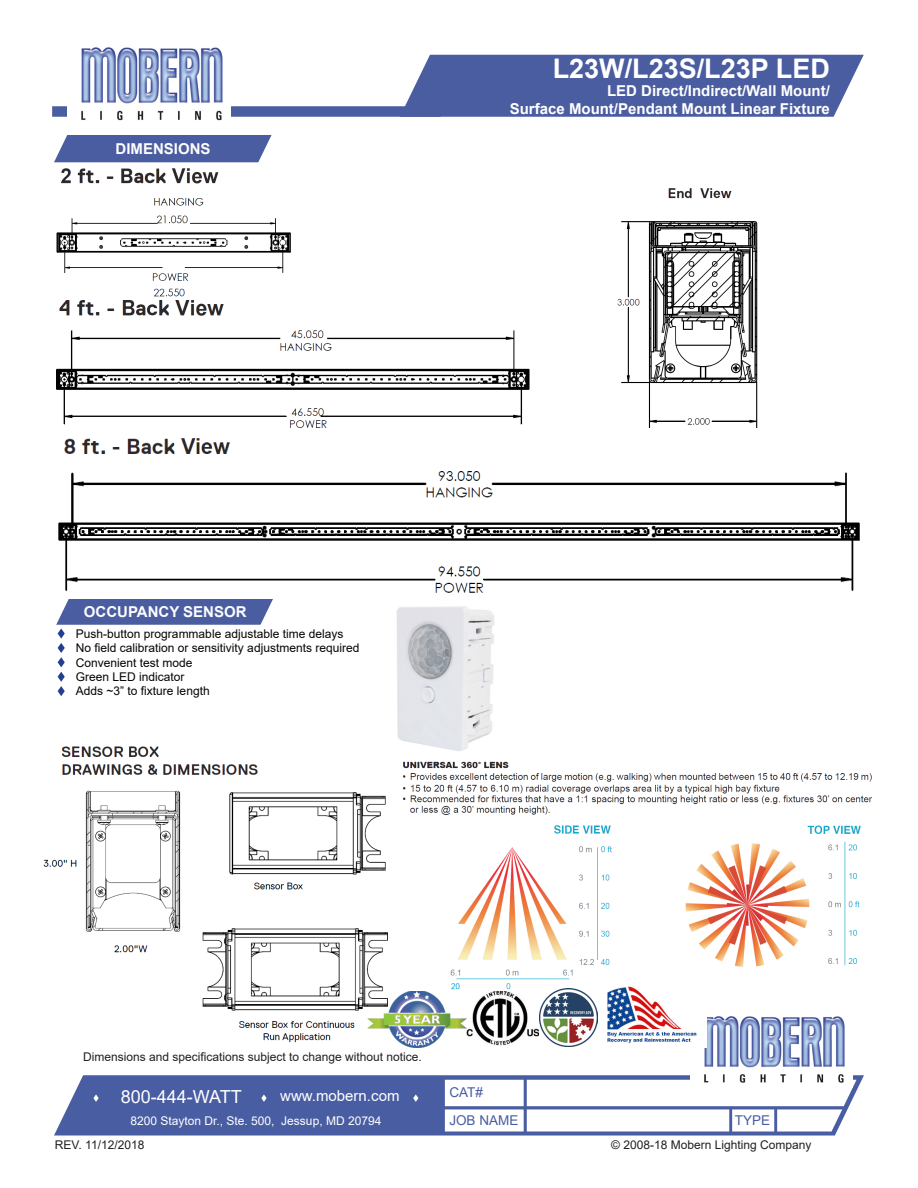
<style>
.page{position:relative;width:918px;height:1188px;background:#fff}
.page>*{position:absolute;margin:0;border:0;box-sizing:border-box;transform-origin:0 0}
.t1{font:700 27px "Arial";color:#fff}
.t2{font:18px "Arial";color:#fff}
.t3{font:700 15px/18px "Arial";color:#fff;text-align:right}
.t4{font:700 15px "Arial";color:#fdfdfd}
.t5{font:15px "Arial";color:#fff}
.t6{font:13.5px "Arial";color:#495da2}
.t7{font:12px "Arial";color:#040503}
.t8{font:12px "Arial";color:#231f20}
.t9{font:12px "Arial";color:#fff}
.s1{color:#253f8e}
</style>
<div class="page">
<img style="left:56px;top:168px;width:235px;height:129px">
<svg style="left:54px;top:1075px;width:810px;height:61px;fill:#495da2"></svg>
<img style="left:691px;top:1016px;width:162px;height:71px">
<svg style="left:93px;top:1094px;width:6px;height:8px"></svg>
<svg style="left:261px;top:1094px;width:6px;height:8px"></svg>
<svg style="left:413px;top:1094px;width:5px;height:8px"></svg>
<svg style="left:405px;top:54px;width:459px;height:63px;background:#5868a7"></svg>
<div style="left:52px;top:106px;width:389px;height:11px;background:#4b5da1"></div>
<img style="left:68px;top:47px;width:162px;height:74px">
<svg style="left:54px;top:135px;width:218px;height:28px;background:#5a6aa9"></svg>
<img style="left:617px;top:188px;width:141px;height:240px">
<img style="left:56px;top:300px;width:474px;height:128px">
<img style="left:43px;top:746px;width:345px;height:297px">
<svg style="left:56px;top:599px;width:217px;height:97px"></svg>
<img style="left:466px;top:991px;width:73px;height:55px">
<img style="left:368px;top:990px;width:98px;height:58px">
<img style="left:402px;top:761px;width:471px;height:229px">
<img style="left:539px;top:988px;width:58px;height:58px">
<img style="left:58px;top:438px;width:802px;height:155px">
<img style="left:397px;top:606px;width:97px;height:145px">
<img style="left:599px;top:985px;width:107px;height:63px">
<p class="t4" style="left:116px;top:138px;width:97px">DIMENSIONS</p>
<p class="t1" style="left:553px;top:49px;width:279px">L23W/L23S/L23P LED</p>
<p class="t3" style="left:510px;top:82px;width:322px">LED Direct/Indirect/Wall Mount/<br>Surface Mount/Pendant Mount Linear Fixture</p>
<p class="t4" style="left:84px;top:601px;width:164px">OCCUPANCY SENSOR</p>
<p class="t7" style="left:58px;top:625px;width:286px"><span class="s1">▲</span> Push-button programmable adjustable time delays</p>
<p class="t7" style="left:58px;top:640px;width:302px"><span class="s1">▲</span> No field calibration or sensitivity adjustments required</p>
<p class="t7" style="left:58px;top:654px;width:136px"><span class="s1">▲</span> Convenient test mode</p>
<p class="t7" style="left:58px;top:669px;width:128px"><span class="s1">▲</span> Green LED indicator</p>
<p class="t7" style="left:58px;top:683px;width:153px"><span class="s1">▲</span> Adds ~3” to fixture length</p>
<p class="t8" style="left:83px;top:1049px;width:340px">Dimensions and specifications subject to change without notice.</p>
<p class="t2" style="left:121px;top:1084px;width:123px">800-444-WATT</p>
<p class="t5" style="left:280px;top:1085px;width:121px">www.mobern.com</p>
<p class="t6" style="left:449px;top:1083px;width:35px">CAT#</p>
<p class="t6" style="left:449px;top:1111px;width:71px">JOB NAME</p>
<p class="t6" style="left:735px;top:1111px;width:37px">TYPE</p>
<p class="t8" style="left:611px;top:1137px;width:202px">© 2008-18 Mobern Lighting Company</p>
<p class="t9" style="left:131px;top:1113px;width:252px">8200 Stayton Dr., Ste. 500, Jessup, MD 20794</p>
<p class="t8" style="left:55px;top:1137px;width:91px">REV. 11/12/2018</p>
</div>
